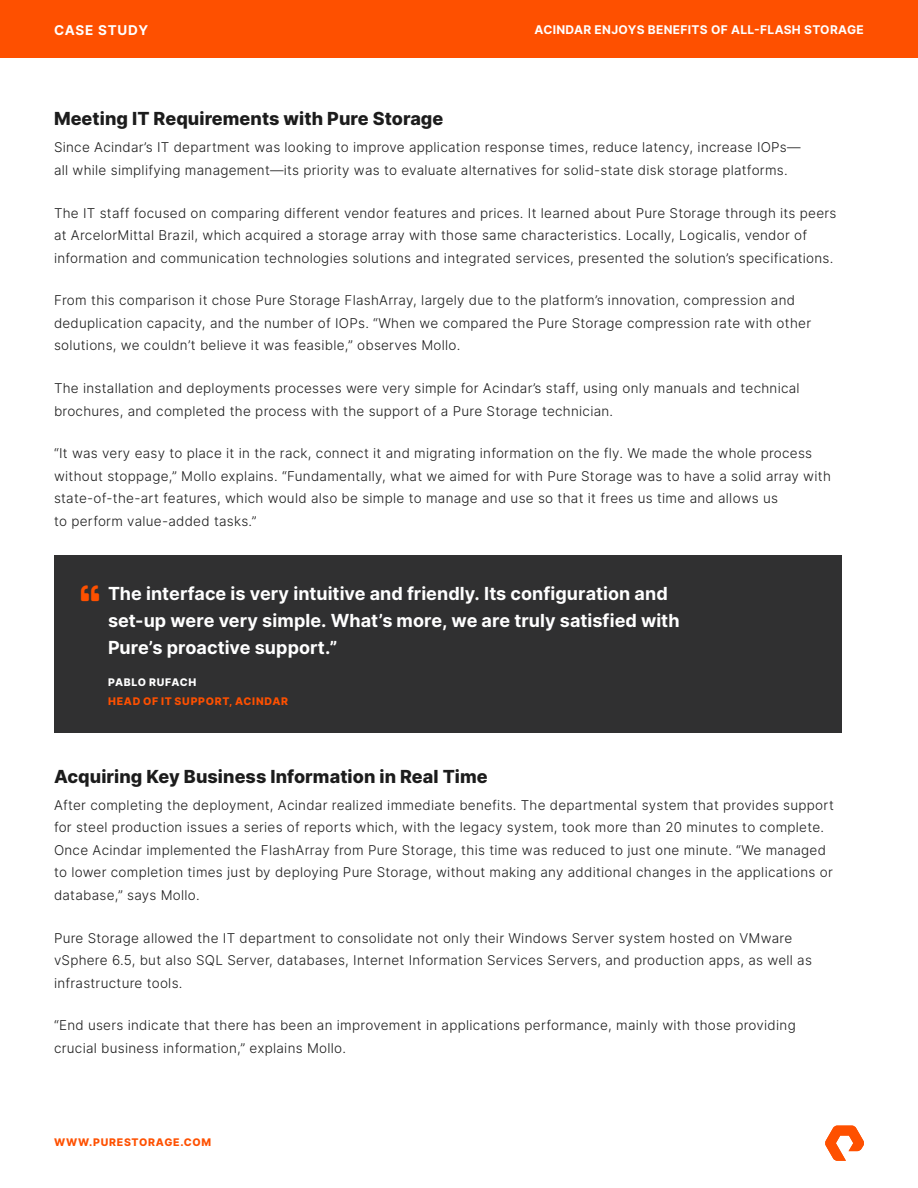
<style>
.page{position:relative;width:918px;height:1188px;background:#fff}
.page>*{position:absolute;margin:0;border:0;box-sizing:border-box;transform-origin:0 0}
.t1{font:700 18px/27px "Inter";letter-spacing:.005em;color:#fff}
.p_header-1{font:800 18px "Inter";letter-spacing:.005em;color:#1c1c1c}
.p_body{font:300 13.5px/22.5px "Inter";letter-spacing:.02em;color:#1c1c1c}
.t2{font:700 13.5px "Inter";letter-spacing:.06em;color:#fff}
.t3{font:700 12px "Inter";letter-spacing:.025em;color:#fff}
.p_quote_box_attribute{font:800 10.5px "Inter";letter-spacing:.07em;color:#fe5000}
.p_quote_box_attribute-2{font:800 10.5px "Inter";letter-spacing:.06em;color:#fff}
</style>
<div class="page">
<div style="left:0;top:0;width:918px;height:57px;background:#fe5000"></div>
<svg style="left:825px;top:1126px;width:39px;height:35px"></svg>
<div style="left:54px;top:556px;width:787px;height:177px;background:#303031"></div>
<p class="t2" style="left:54px;top:20px;width:96px">CASE STUDY</p>
<p class="t3" style="left:535px;top:21px;width:331px">ACINDAR ENJOYS BENEFITS OF ALL-FLASH STORAGE</p>
<p class="p_header-1" style="left:54px;top:106px;width:391px">Meeting IT Requirements with Pure Storage</p>
<p class="p_body" style="left:54px;top:136px;width:748px">Since Acindar’s IT department was looking to improve application response times, reduce latency, increase IOPs— all while simplifying management—its priority was to evaluate alternatives for solid-state disk storage platforms.</p>
<p class="p_body" style="left:54px;top:201px;width:784px">The IT staff focused on comparing different vendor features and prices. It learned about Pure Storage through its peers at ArcelorMittal Brazil, which acquired a storage array with those same characteristics. Locally, Logicalis, vendor of information and communication technologies solutions and integrated services, presented the solution’s specifications.</p>
<p class="p_body" style="left:54px;top:289px;width:759px">From this comparison it chose Pure Storage FlashArray, largely due to the platform’s innovation, compression and deduplication capacity, and the number of IOPs. “When we compared the Pure Storage compression rate with other solutions, we couldn’t believe it was feasible,” observes Mollo.</p>
<p class="p_body" style="left:54px;top:377px;width:747px">The installation and deployments processes were very simple for Acindar’s staff, using only manuals and technical brochures, and completed the process with the support of a Pure Storage technician.</p>
<p class="p_body" style="left:54px;top:442px;width:778px">“It was very easy to place it in the rack, connect it and migrating information on the fly. We made the whole process without stoppage,” Mollo explains. “Fundamentally, what we aimed for with Pure Storage was to have a solid array with state-of-the-art features, which would also be simple to manage and use so that it frees us time and allows us<br>to perform value-added tasks.”</p>
<p class="t1" style="left:108px;top:580px;width:573px">The interface is very intuitive and friendly. Its configuration and set-up were very simple. What’s more, we are truly satisfied with<br>Pure’s proactive support.”</p>
<p class="p_quote_box_attribute-2" style="left:108px;top:675px;width:90px">PABLO RUFACH</p>
<p class="p_quote_box_attribute" style="left:108px;top:694px;width:182px">HEAD OF IT SUPPORT, ACINDAR</p>
<p class="p_header-1" style="left:54px;top:763px;width:435px">Acquiring Key Business Information in Real Time</p>
<p class="p_body" style="left:54px;top:794px;width:781px">After completing the deployment, Acindar realized immediate benefits. The departmental system that provides support for steel production issues a series of reports which, with the legacy system, took more than 20 minutes to complete.<br>Once Acindar implemented the FlashArray from Pure Storage, this time was reduced to just one minute. “We managed to lower completion times just by deploying Pure Storage, without making any additional changes in the applications or database,” says Mollo.</p>
<p class="p_body" style="left:54px;top:926px;width:760px">Pure Storage allowed the IT department to consolidate not only their Windows Server system hosted on VMware vSphere 6.5, but also SQL Server, databases, Internet Information Services Servers, and production apps, as well as infrastructure tools.</p>
<p class="p_body" style="left:54px;top:1014px;width:743px">“End users indicate that there has been an improvement in applications performance, mainly with those providing crucial business information,” explains Mollo.</p>
<p class="p_quote_box_attribute" style="left:54px;top:1135px;width:159px">WWW.PURESTORAGE.COM</p>
</div>
